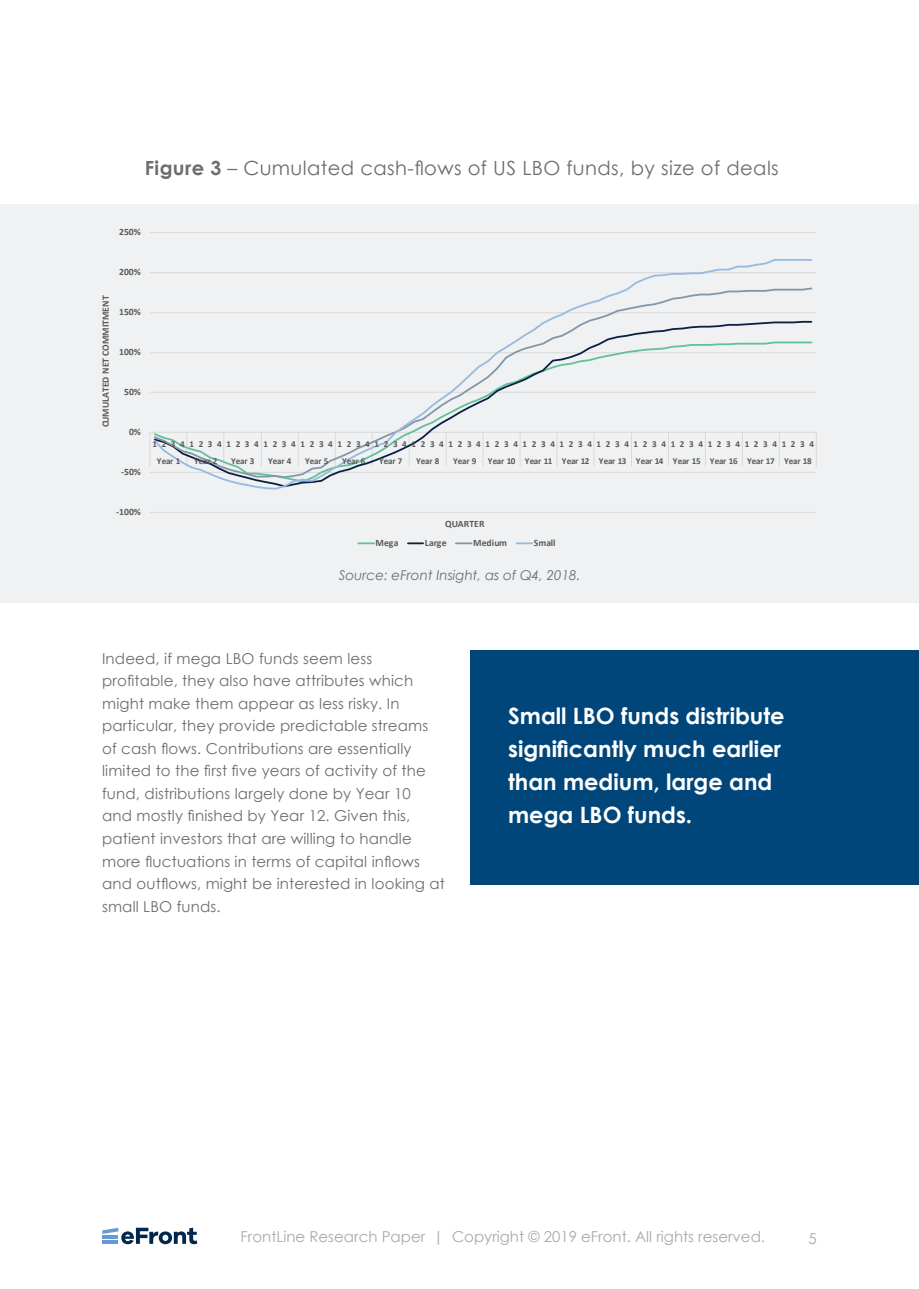
<style>
.page{position:relative;width:919px;height:1289px;background:#fff}
.page>*{position:absolute;margin:0;border:0;box-sizing:border-box;transform-origin:0 0}
.t1{font:700 22.5px/33px "Century Gothic";color:#fff}
.Paragraph_Style_2{font:19.5px "Century Gothic";letter-spacing:.02em;color:#6c6d70}
.body{font:15px/22.5px "Century Gothic";letter-spacing:.01em;color:#6c6d70}
.t2{font:15px "Century Gothic";color:#a8a9ad}
.t3{font:italic 13.5px "Century Gothic";color:#6c6d70}
.t4{font:700 9.75px "Calibri";color:#595959}
.t5{font:700 9.15px/17.1px "Calibri";letter-spacing:.51em;color:#595959}
.t6{font:700 9.15px "Calibri";letter-spacing:-.025em;color:#595959}
.s1{font-weight:700}
</style>
<div class="page">
<svg style="left:102px;top:1227px;width:95px;height:17px"></svg>
<div style="left:0;top:204px;width:918px;height:398px;background:#f0f1f2"></div>
<hr style="left:150px;top:512px;width:666px;height:1px;background:#d9d9d9">
<hr style="left:150px;top:472px;width:666px;height:1px;background:#d9d9d9">
<hr style="left:150px;top:392px;width:666px;height:1px;background:#d9d9d9">
<hr style="left:150px;top:352px;width:666px;height:1px;background:#d9d9d9">
<hr style="left:150px;top:312px;width:666px;height:1px;background:#d9d9d9">
<hr style="left:150px;top:272px;width:666px;height:1px;background:#d9d9d9">
<hr style="left:150px;top:232px;width:666px;height:1px;background:#d9d9d9">
<hr style="left:150px;top:432px;width:666px;height:1px;background:#d9d9d9">
<svg style="left:149px;top:432px;width:1px;height:35px"></svg>
<svg style="left:153px;top:259px;width:660px;height:231px"></svg>
<svg style="left:358px;top:542px;width:16px;height:2px"></svg>
<svg style="left:408px;top:542px;width:15px;height:2px"></svg>
<svg style="left:456px;top:542px;width:15px;height:2px"></svg>
<svg style="left:516px;top:542px;width:16px;height:2px"></svg>
<div style="left:470px;top:650px;width:448px;height:234px;background:#00467a"></div>
<p class="Paragraph_Style_2" style="left:145px;top:154px;width:635px"><span class="s1">Figure 3</span> – Cumulated cash-flows of US LBO funds, by size of deals</p>
<p class="t4" style="left:119px;top:225px;width:23px">250%</p>
<p class="t4" style="left:99px;top:427px;width:134px;rotate:-90deg">CUMULATED NET COMMITMENT</p>
<p class="t4" style="left:119px;top:265px;width:23px">200%</p>
<p class="t4" style="left:119px;top:305px;width:23px">150%</p>
<p class="t4" style="left:119px;top:345px;width:23px">100%</p>
<p class="t4" style="left:124px;top:385px;width:18px">50%</p>
<p class="t4" style="left:129px;top:425px;width:13px">0%</p>
<p class="t4" style="left:121px;top:465px;width:21px">-50%</p>
<p class="t5" style="left:157px;top:435px;width:658px;text-indent:-5px">123412341234123412341234123412341234123412341234123412341234123412341234<br>Year 1</p>
<p class="t5" style="left:194px;top:452px;width:25px">Year 2</p>
<p class="t5" style="left:231px;top:452px;width:25px">Year 3</p>
<p class="t5" style="left:268px;top:452px;width:25px">Year 4</p>
<p class="t5" style="left:305px;top:452px;width:25px">Year 5</p>
<p class="t5" style="left:342px;top:452px;width:25px">Year 6</p>
<p class="t5" style="left:379px;top:452px;width:25px">Year 7</p>
<p class="t5" style="left:416px;top:452px;width:25px">Year 8</p>
<p class="t6" style="left:453px;top:454px;width:360px">Year 9 Year 10 Year 11 Year 12 Year 13 Year 14 Year 15 Year 16 Year 17 Year 18</p>
<p class="t4" style="left:116px;top:505px;width:26px">-100%</p>
<p class="t4" style="left:445px;top:517px;width:41px">QUARTER</p>
<p class="t4" style="left:375px;top:536px;width:24px">Mega</p>
<p class="t4" style="left:425px;top:536px;width:23px">Large</p>
<p class="t4" style="left:473px;top:536px;width:35px">Medium</p>
<p class="t4" style="left:533px;top:536px;width:23px">Small</p>
<p class="t3" style="left:339px;top:566px;width:243px">Source: eFront Insight, as of Q4, 2018.</p>
<p class="body" style="left:102px;top:647px;width:344px">Indeed, if mega LBO funds seem less profitable, they also have attributes which might make them appear as less risky. In particular, they provide predictable streams of cash flows. Contributions are essentially limited to the first five years of activity of the fund, distributions largely done by Year 10<br>and mostly finished by Year 12. Given this, patient investors that are willing to handle more fluctuations in terms of capital inflows and outflows, might be interested in looking at small LBO funds.</p>
<p class="t1" style="left:508px;top:698px;width:278px">Small LBO funds distribute significantly much earlier than medium, large and mega LBO funds.</p>
<p class="t2" style="left:240px;top:1226px;width:526px">FrontLine Research Paper | Copyright © 2019 eFront. All rights reserved.</p>
<p class="t2" style="left:808px;top:1227px;width:10px">5</p>
</div>
